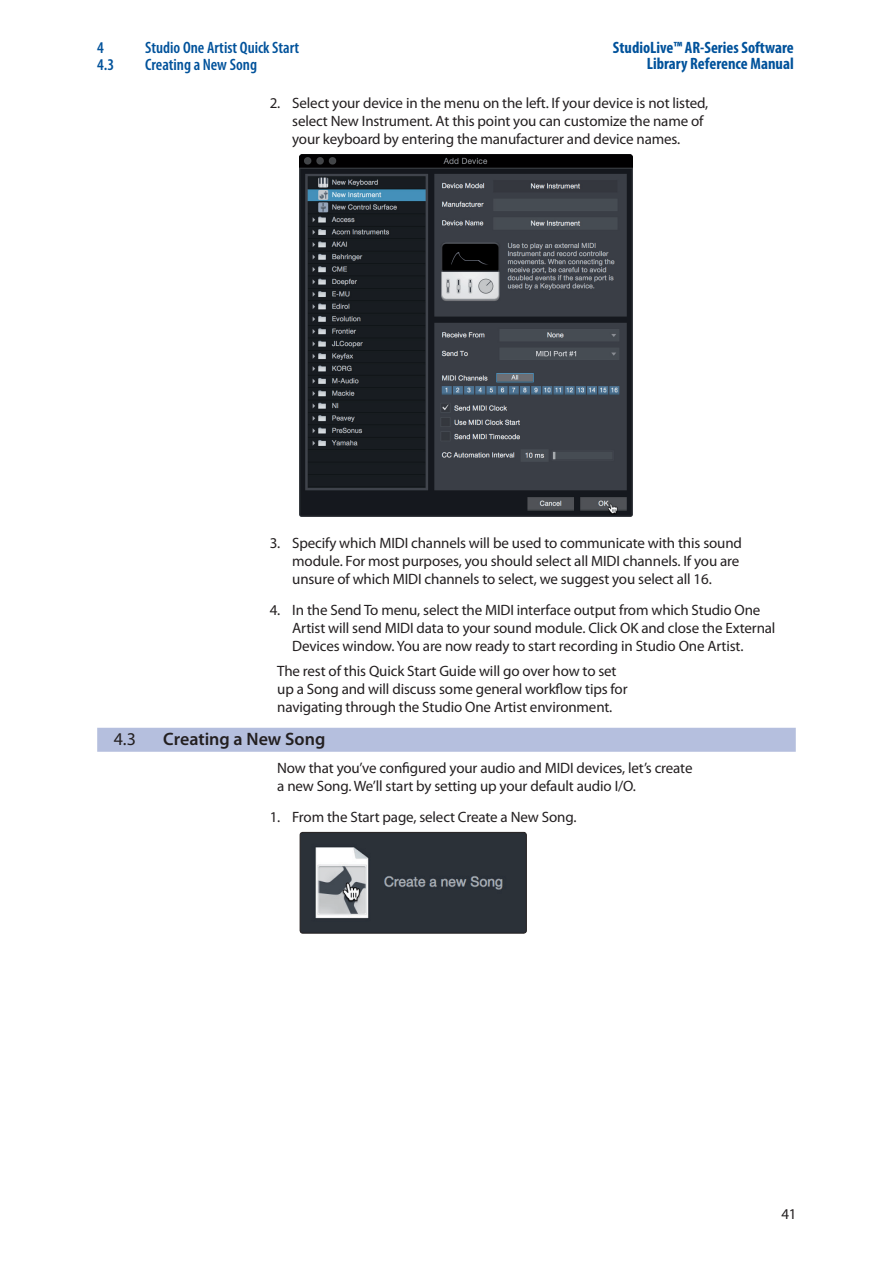
<style>
.page{position:relative;width:893px;height:1263px;background:#fff}
.page>*{position:absolute;margin:0;border:0;box-sizing:border-box;transform-origin:0 0}
._0_N_Section_Head{font:600 18px "Myriad Pro";color:#231f20}
._0_N_Section_Head-2{font:18px "Myriad Pro";color:#231f20}
.t1{font:700 condensed 16.5px/16.5px "Myriad Pro";color:#01529b;text-align:right}
.t2{font:600 condensed 16.5px "Myriad Pro";color:#01529b}
.Body{font:15px/18px "Myriad Pro";letter-spacing:-.01em;color:#231f20}
</style>
<div class="page">
<div style="left:97px;top:728px;width:699px;height:24px;background:#b5bfde"></div>
<img style="left:300px;top:154px;width:333px;height:362px">
<img style="left:300px;top:832px;width:225px;height:101px">
<div style="left:300px;top:832px;width:227px;height:101px;border:1px solid #231f20;border-radius:3px"></div>
<p class="t1" style="left:613px;top:39px;width:182px">StudioLive™ AR-Series Software<br>Library Reference Manual</p>
<p class="Body" style="left:292px;top:95px;width:418px;text-indent:-22px">2. Select your device in the menu on the left. If your device is not listed, select New Instrument. At this point you can customize the name of your keyboard by entering the manufacturer and device names.</p>
<p class="t2" style="left:97px;top:39px;width:8px">4</p>
<p class="t2" style="left:145px;top:39px;width:156px">Studio One Artist Quick Start</p>
<p class="t2" style="left:97px;top:56px;width:19px">4.3</p>
<p class="t2" style="left:145px;top:56px;width:113px">Creating a New Song</p>
<p class="Body" style="left:292px;top:534px;width:451px;text-indent:-22px">3. Specify which MIDI channels will be used to communicate with this sound module. For most purposes, you should select all MIDI channels. If you are unsure of which MIDI channels to select, we suggest you select all 16.</p>
<p class="Body" style="left:292px;top:601px;width:485px;text-indent:-22px">4. In the Send To menu, select the MIDI interface output from which Studio One<br>Artist will send MIDI data to your sound module. Click OK and close the External<br>Devices window. You are now ready to start recording in Studio One Artist.</p>
<p class="Body" style="left:277px;top:662px;width:352px">The rest of this Quick Start Guide will go over how to set up a Song and will discuss some general workflow tips for navigating through the Studio One Artist environment.</p>
<p class="_0_N_Section_Head-2" style="left:114px;top:729px;width:24px">4.3</p>
<p class="_0_N_Section_Head" style="left:163px;top:729px;width:164px">Creating a New Song</p>
<p class="Body" style="left:277px;top:759px;width:417px">Now that you’ve configured your audio and MIDI devices, let’s create a new Song. We’ll start by setting up your default audio I/O.</p>
<p class="Body" style="left:270px;top:808px;width:308px">1. From the Start page, select Create a New Song.</p>
<p class="Body" style="left:781px;top:1205px;width:17px">41</p>
</div>
